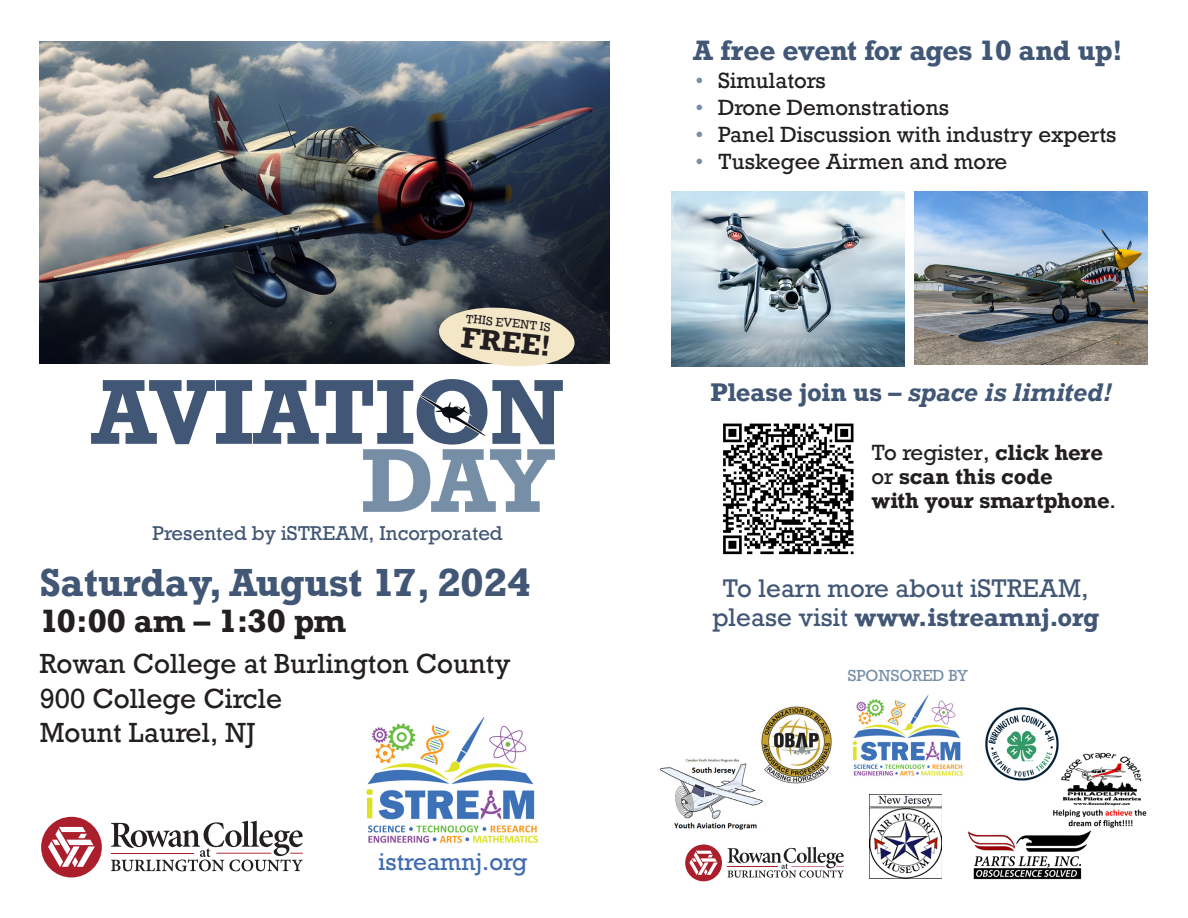
<style>
.page{position:relative;width:1188px;height:918px;background:#fff}
.page>*{position:absolute;margin:0;border:0;box-sizing:border-box;transform-origin:0 0}
.t1{font:700 86.55px "Rockwell";letter-spacing:-.025em;color:#415775}
.t2{font:700 85.2px "Rockwell";color:#768ea6}
.t3{font:700 36.9px "Rockwell";color:#415775}
.t4{font:700 30.3px "Rockwell";color:#231f20}
.t5{font:700 27.15px "Rockwell";color:#231f20}
.t6{font:700 26.4px "Rockwell";letter-spacing:-.02em;color:#415775}
.t7{font:25.95px/34.7px "Rockwell";color:#231f20}
.t8{font:24px/28.5px "Rockwell";color:#415775;text-align:center}
.t9{font:italic 700 24px "Rockwell";color:#415775}
.t10{font:22.65px "Rockwell";color:#406bb1}
.t11{font:20.7px "Rockwell";color:#231f20}
.t12{font:700 20.7px/24.5px "Rockwell";color:#231f20}
.t13{font:18.9px "Rockwell";color:#415775}
.t14{font:15px "Rockwell";color:#768ea6}
.t15{font:11.4px "Rockwell";color:#231f20}
.s1{color:#768ea6}
.s2{font-style:normal}
.s3{font-weight:400}
.s4{font-weight:700}
</style>
<div class="page">
<img style="left:40px;top:41px;width:570px;height:323px">
<svg style="left:419px;top:395px;width:67px;height:41px"></svg>
<svg style="left:437px;top:305px;width:139px;height:62px;background:#c0b9a5"></svg>
<img style="left:366px;top:717px;width:172px;height:126px">
<svg style="left:111px;top:821px;width:192px;height:50px"></svg>
<hr style="left:111px;top:853px;width:83px;height:1px;background:#ab1e2c">
<div style="left:41px;top:817px;width:61px;height:61px;background:#ab1e2c;border-radius:50%"></div>
<svg style="left:48px;top:827px;width:47px;height:40px"></svg>
<img style="left:852px;top:695px;width:111px;height:81px">
<img style="left:870px;top:795px;width:71px;height:84px">
<img style="left:1053px;top:752px;width:94px;height:76px">
<img style="left:967px;top:830px;width:125px;height:50px">
<svg style="left:728px;top:847px;width:116px;height:31px"></svg>
<hr style="left:728px;top:866px;width:50px;height:1px;background:#ab1e2c">
<div style="left:685px;top:845px;width:37px;height:36px;background:#ab1e2c;border-radius:50%"></div>
<svg style="left:689px;top:851px;width:29px;height:24px"></svg>
<img style="left:672px;top:191px;width:232px;height:175px">
<img style="left:915px;top:191px;width:233px;height:173px">
<img style="left:660px;top:758px;width:103px;height:72px">
<img style="left:723px;top:423px;width:131px;height:132px">
<img style="left:760px;top:706px;width:72px;height:78px">
<img style="left:985px;top:707px;width:77px;height:77px">
<p class="t15" style="left:467px;top:311px;width:86px;rotate:6deg">THIS EVENT IS</p>
<p class="t5" style="left:463px;top:319px;width:92px;rotate:6deg">FREE!</p>
<p class="t1" style="left:91px;top:356px;width:474px">AVIATION</p>
<p class="t2" style="left:362px;top:426px;width:194px">DAY</p>
<p class="t13" style="left:153px;top:521px;width:352px">Presented by iSTREAM, Incorporated</p>
<p class="t3" style="left:40px;top:558px;width:492px">Saturday, August 17, 2024</p>
<p class="t4" style="left:40px;top:601px;width:308px">10:00 am – 1:30 pm</p>
<p class="t7" style="left:40px;top:647px;width:472px">Rowan College at Burlington County<br>900 College Circle<br>Mount Laurel, NJ</p>
<p class="t10" style="left:379px;top:848px;width:150px">istreamnj.org</p>
<p class="t6" style="left:693px;top:34px;width:431px">A free event for ages 10 and up!</p>
<p class="t11" style="left:696px;top:67px;width:132px"><span class="s1">•</span> Simulators</p>
<p class="t11" style="left:696px;top:95px;width:255px"><span class="s1">•</span> Drone Demonstrations</p>
<p class="t11" style="left:696px;top:122px;width:423px"><span class="s1">•</span> Panel Discussion with industry experts</p>
<p class="t11" style="left:696px;top:149px;width:313px"><span class="s1">•</span> Tuskegee Airmen and more</p>
<p class="t9" style="left:710px;top:377px;width:403px"><span class="s2">Please join us –</span> space is limited!</p>
<p class="t12" style="left:871px;top:439px;width:246px"><span class="s3">To register,</span> click here <span class="s3">or</span> scan this code<br>with your smartphone<span class="s3">.</span></p>
<p class="t8" style="left:712px;top:575px;width:388px">To learn more about iSTREAM, please visit <span class="s4">www.istreamnj.org</span></p>
<p class="t14" style="left:848px;top:666px;width:122px">SPONSORED BY</p>
</div>
